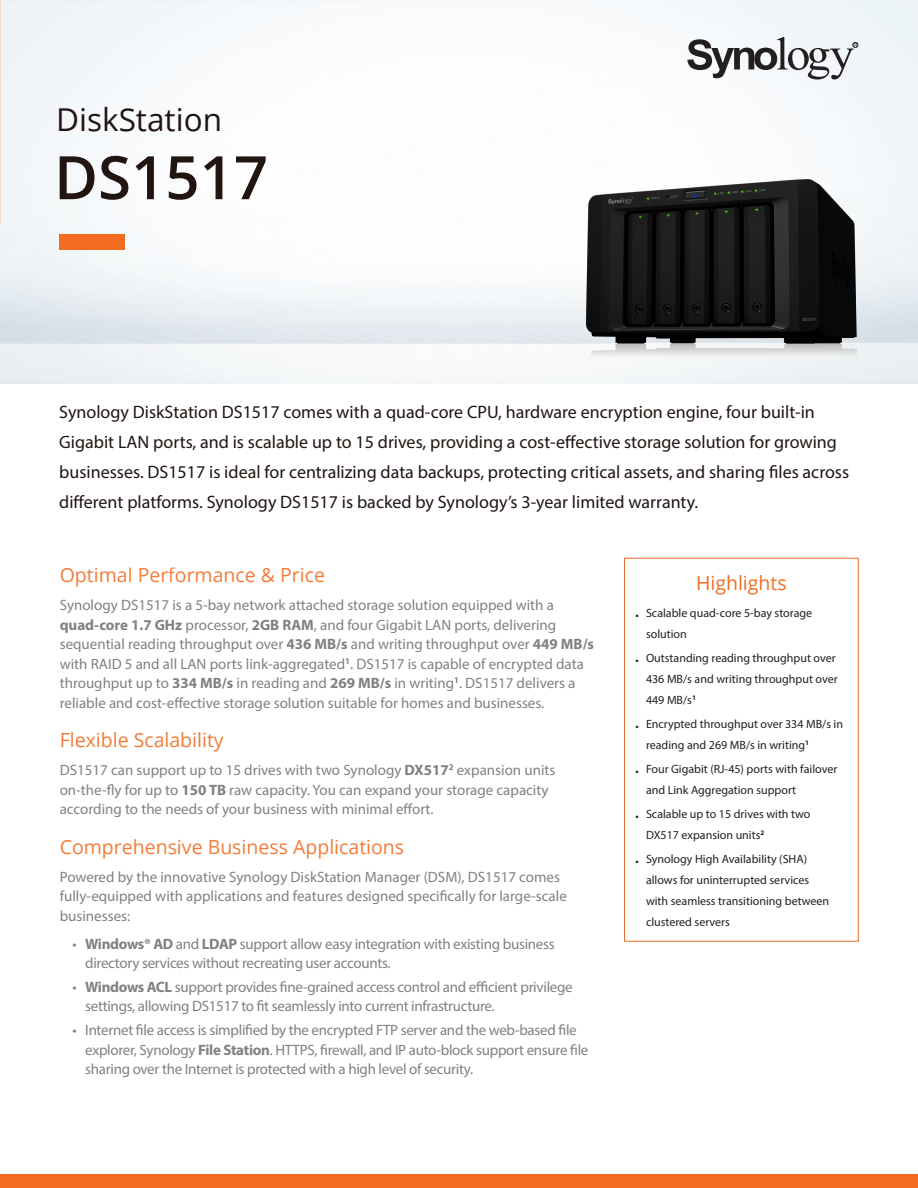
<style>
.page{position:relative;width:918px;height:1188px;background:#fff}
.page>*{position:absolute;margin:0;border:0;box-sizing:border-box;transform-origin:0 0}
.Model_Name{font:600 60px "Open Sans";color:#211512}
.Product_Type{font:31.5px "Open Sans";color:#211512}
.Chapter_Title_1{font:19.5px "Open Sans";color:#f47b37}
.Selling_Title{font:19.5px "Open Sans";color:#f36d20}
.Introduction{font:18px/30px "Myriad Pro";color:#211512}
.Body_Content{font:15px/19.5px "Myriad Pro";color:#808183}
.Body_Content-2{font:15px/19.5px "Myriad Pro";letter-spacing:-.02em;color:#808183}
.t1{font:12px/21px "Myriad Pro";color:#231f20}
.s1{font-weight:700}
</style>
<div class="page">
<div style="left:0;top:1174px;width:918px;height:14px;background:#f36d20"></div>
<svg style="left:687px;top:37px;width:171px;height:43px"></svg>
<div style="left:59px;top:234px;width:66px;height:16px;background:#f36d20"></div>
<div style="left:624px;top:558px;width:234px;height:383px;border:1px solid #e86c28"></div>
<img style="left:585px;top:175px;width:274px;height:189px">
<p class="Product_Type" style="left:56px;top:98px;width:167px">DiskStation</p>
<p class="Model_Name" style="left:54px;top:136px;width:216px">DS1517</p>
<p class="Introduction" style="left:59px;top:397px;width:791px">Synology DiskStation DS1517 comes with a quad-core CPU, hardware encryption engine, four built-in Gigabit LAN ports, and is scalable up to 15 drives, providing a cost-effective storage solution for growing businesses. DS1517 is ideal for centralizing data backups, protecting critical assets, and sharing files across different platforms. Synology DS1517 is backed by Synology’s 3-year limited warranty.</p>
<p class="Chapter_Title_1" style="left:60px;top:562px;width:267px">Optimal Performance &amp; Price</p>
<p class="Body_Content" style="left:60px;top:595px;width:536px">Synology DS1517 is a 5-bay network attached storage solution equipped with a <span class="s1">quad-core 1.7 GHz</span> processor, <span class="s1">2GB RAM</span>, and four Gigabit LAN ports, delivering sequential reading throughput over <span class="s1">436 MB/s</span> and writing throughput over <span class="s1">449 MB/s </span>with RAID 5 and all LAN ports link-aggregated<sup>1</sup>. DS1517 is capable of encrypted data throughput up to <span class="s1">334 MB/s</span> in reading and <span class="s1">269 MB/s</span> in writing<sup>1</sup>. DS1517 delivers a reliable and cost-effective storage solution suitable for homes and businesses.</p>
<p class="Chapter_Title_1" style="left:60px;top:727px;width:166px">Flexible Scalability</p>
<p class="Body_Content" style="left:60px;top:760px;width:497px">DS1517 can support up to 15 drives with two Synology <span class="s1">DX517</span><sup>2</sup> expansion units on-the-fly for up to <span class="s1">150 TB</span> raw capacity. You can expand your storage capacity according to the needs of your business with minimal effort.</p>
<p class="Chapter_Title_1" style="left:60px;top:833px;width:346px">Comprehensive Business Applications</p>
<p class="Body_Content" style="left:60px;top:867px;width:509px">Powered by the innovative Synology DiskStation Manager (DSM), DS1517 comes fully-equipped with applications and features designed specifically for large-scale businesses:</p>
<p class="Body_Content-2" style="left:85px;top:934px;width:471px;text-indent:-13px">• <span class="s1">Windows® AD</span> and <span class="s1">LDAP</span> support allow easy integration with existing business directory services without recreating user accounts.</p>
<p class="Body_Content-2" style="left:85px;top:977px;width:489px;text-indent:-13px">• <span class="s1">Windows ACL</span> support provides fine-grained access control and efficient privilege settings, allowing DS1517 to fit seamlessly into current infrastructure.</p>
<p class="Body_Content-2" style="left:85px;top:1020px;width:505px;text-indent:-13px">• Internet file access is simplified by the encrypted FTP server and the web-based file explorer, Synology <span class="s1">File Station</span>. HTTPS, firewall, and IP auto-block support ensure file sharing over the Internet is protected with a high level of security.</p>
<p class="Selling_Title" style="left:696px;top:569px;width:92px">Highlights</p>
<p class="t1" style="left:646px;top:603px;width:168px;text-indent:-11px">• Scalable quad-core 5-bay storage solution</p>
<p class="t1" style="left:646px;top:648px;width:193px;text-indent:-11px">• Outstanding reading throughput over<br>436 MB/s and writing throughput over<br>449 MB/s<sup>1</sup></p>
<p class="t1" style="left:646px;top:714px;width:199px;text-indent:-11px">• Encrypted throughput over 334 MB/s in reading and 269 MB/s in writing<sup>1</sup></p>
<p class="t1" style="left:646px;top:759px;width:193px;text-indent:-11px">• Four Gigabit (RJ-45) ports with failover and Link Aggregation support</p>
<p class="t1" style="left:646px;top:804px;width:166px;text-indent:-11px">• Scalable up to 15 drives with two<br>DX517 expansion units<sup>2</sup></p>
<p class="t1" style="left:646px;top:849px;width:185px;text-indent:-11px">• Synology High Availability (SHA) allows for uninterrupted services with seamless transitioning between clustered servers</p>
</div>
